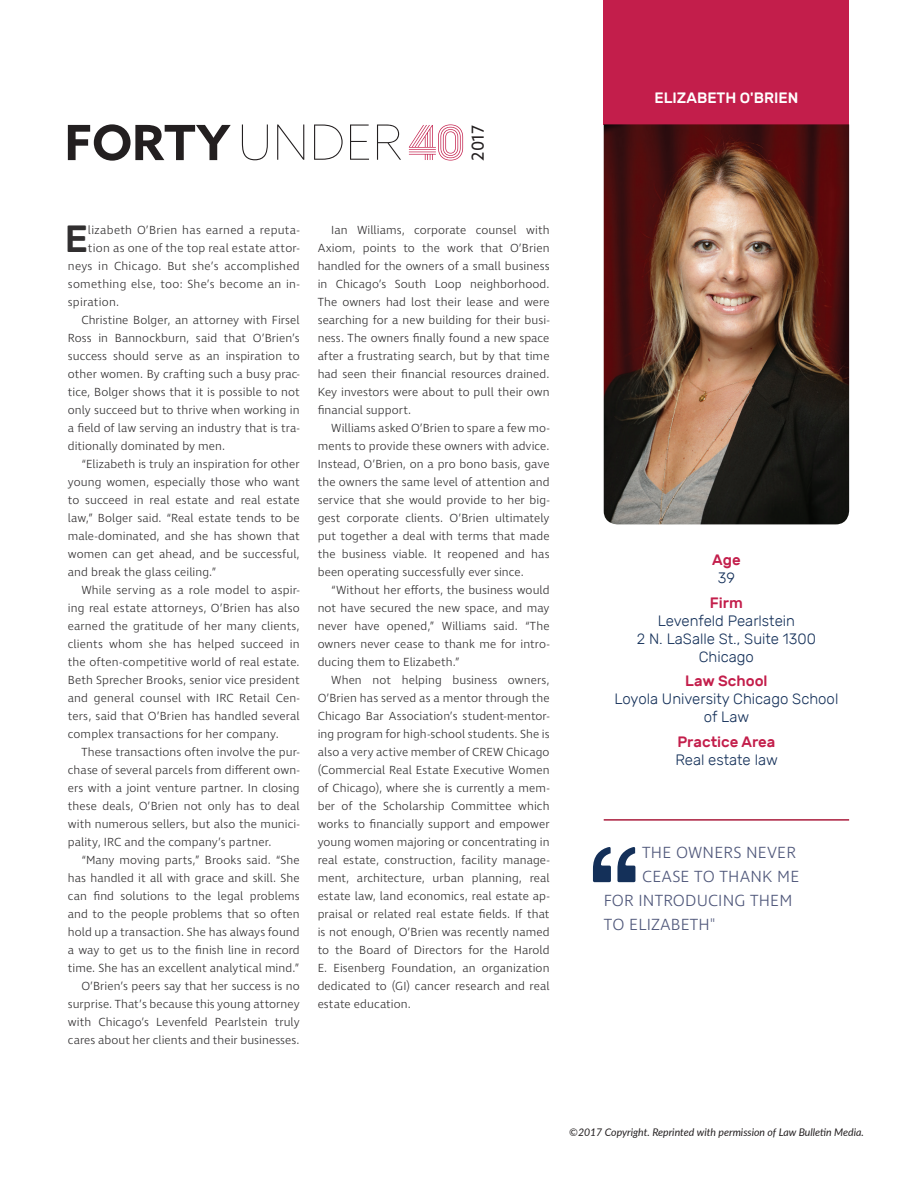
<style>
.page{position:relative;width:918px;height:1188px;background:#fff}
.page>*{position:absolute;margin:0;border:0;box-sizing:border-box;transform-origin:0 0}
.t1{font:500 37.65px "Rubik";color:#312f30}
.t2{font:16.65px "Azo Sans";color:#231f20}
.t3{font:300 16.5px "Ingra";letter-spacing:.01em;color:#50587b}
.t4{font:300 15px/18px "Rubik";color:#143059;text-align:center}
.t5{font:500 15px "Rubik";color:#c31e4b}
.t6{font:500 15px "Rubik";color:#fff}
.t7{font:300 12px/18px "Ingra";letter-spacing:.005em;color:#312f30;text-align:justify}
.t8{font:300 12px "Ingra";letter-spacing:.025em;color:#312f30}
.t9{font:italic 10.5px "Lato";color:#231f20}
</style>
<div class="page">
<svg style="left:68px;top:124px;width:163px;height:37px"></svg>
<svg style="left:242px;top:125px;width:26px;height:35px"></svg>
<svg style="left:277px;top:125px;width:27px;height:35px"></svg>
<svg style="left:314px;top:125px;width:29px;height:35px"></svg>
<svg style="left:350px;top:125px;width:19px;height:35px"></svg>
<svg style="left:377px;top:125px;width:24px;height:35px"></svg>
<svg style="left:409px;top:124px;width:54px;height:37px"></svg>
<hr style="left:604px;top:819px;width:245px;height:2px;background:#ab1d3e">
<svg style="left:593px;top:847px;width:42px;height:35px"></svg>
<div style="left:604px;top:0;width:245px;height:124px;background:#c31e4b"></div>
<img style="left:604px;top:124px;width:245px;height:400px">
<h2 class="t2" style="left:467px;top:161px;width:37px;rotate:-90deg">2017</h2>
<h1 class="t1" style="left:65px;top:218px;width:25px">E</h1>
<p class="t7" style="left:88px;top:222px;width:213px">lizabeth O’Brien has earned a reputa-</p>
<p class="t7" style="left:88px;top:240px;width:213px">tion as one of the top real estate attor-</p>
<p class="t8" style="left:68px;top:259px;width:233px">neys in Chicago. But she’s accomplished</p>
<p class="t8" style="left:68px;top:277px;width:233px">something else, too: She’s become an in-</p>
<p class="t7" style="left:68px;top:294px;width:53px">spiration.</p>
<p class="t7" style="left:81px;top:312px;width:220px">Christine Bolger, an attorney with Firsel</p>
<p class="t7" style="left:68px;top:330px;width:233px">Ross in Bannockburn, said that O’Brien’s</p>
<p class="t7" style="left:68px;top:348px;width:233px">success should serve as an inspiration to</p>
<p class="t7" style="left:68px;top:366px;width:233px">other women. By crafting such a busy prac-</p>
<p class="t7" style="left:68px;top:384px;width:233px">tice, Bolger shows that it is possible to not</p>
<p class="t7" style="left:68px;top:402px;width:233px">only succeed but to thrive when working in</p>
<p class="t7" style="left:68px;top:420px;width:233px">a field of law serving an industry that is tra-</p>
<p class="t7" style="left:68px;top:438px;width:159px">ditionally dominated by men.</p>
<p class="t7" style="left:81px;top:456px;width:220px">“Elizabeth is truly an inspiration for other</p>
<p class="t7" style="left:68px;top:474px;width:233px">young women, especially those who want</p>
<p class="t7" style="left:68px;top:492px;width:233px">to succeed in real estate and real estate</p>
<p class="t7" style="left:68px;top:510px;width:233px">law,” Bolger said. “Real estate tends to be</p>
<p class="t7" style="left:68px;top:528px;width:233px">male-dominated, and she has shown that</p>
<p class="t7" style="left:68px;top:546px;width:233px">women can get ahead, and be successful,</p>
<p class="t7" style="left:68px;top:564px;width:150px">and break the glass ceiling.”</p>
<p class="t7" style="left:81px;top:582px;width:220px">While serving as a role model to aspir-</p>
<p class="t7" style="left:68px;top:600px;width:233px">ing real estate attorneys, O’Brien has also</p>
<p class="t7" style="left:68px;top:618px;width:233px">earned the gratitude of her many clients,</p>
<p class="t7" style="left:68px;top:636px;width:233px">clients whom she has helped succeed in</p>
<p class="t7" style="left:68px;top:654px;width:233px">the often-competitive world of real estate.</p>
<p class="t7" style="left:68px;top:672px;width:233px">Beth Sprecher Brooks, senior vice president</p>
<p class="t7" style="left:68px;top:690px;width:233px">and general counsel with IRC Retail Cen-</p>
<p class="t7" style="left:68px;top:708px;width:233px">ters, said that O’Brien has handled several</p>
<p class="t7" style="left:68px;top:726px;width:212px">complex transactions for her company.</p>
<p class="t7" style="left:81px;top:744px;width:220px">These transactions often involve the pur-</p>
<p class="t7" style="left:68px;top:762px;width:233px">chase of several parcels from different own-</p>
<p class="t7" style="left:68px;top:780px;width:233px">ers with a joint venture partner. In closing</p>
<p class="t7" style="left:68px;top:798px;width:233px">these deals, O’Brien not only has to deal</p>
<p class="t7" style="left:68px;top:816px;width:233px">with numerous sellers, but also the munici-</p>
<p class="t7" style="left:68px;top:834px;width:205px">pality, IRC and the company’s partner.</p>
<p class="t7" style="left:81px;top:852px;width:220px">“Many moving parts,” Brooks said. “She</p>
<p class="t7" style="left:68px;top:870px;width:233px">has handled it all with grace and skill. She</p>
<p class="t7" style="left:68px;top:888px;width:233px">can find solutions to the legal problems</p>
<p class="t7" style="left:68px;top:906px;width:233px">and to the people problems that so often</p>
<p class="t7" style="left:68px;top:924px;width:233px">hold up a transaction. She has always found</p>
<p class="t7" style="left:68px;top:942px;width:233px">a way to get us to the finish line in record</p>
<p class="t7" style="left:68px;top:960px;width:233px">time. She has an excellent analytical mind.”</p>
<p class="t7" style="left:81px;top:978px;width:220px">O’Brien’s peers say that her success is no</p>
<p class="t7" style="left:68px;top:996px;width:233px">surprise. That’s because this young attorney</p>
<p class="t7" style="left:68px;top:1014px;width:233px">with Chicago’s Levenfeld Pearlstein truly</p>
<p class="t7" style="left:68px;top:1032px;width:233px">cares about her clients and their businesses.</p>
<p class="t7" style="left:318px;top:222px;width:233px;text-indent:14px">Ian Williams, corporate counsel with Axiom, points to the work that O’Brien handled for the owners of a small business in Chicago’s South Loop neighborhood.<br>The owners had lost their lease and were searching for a new building for their busi&shy;ness. The owners finally found a new space after a frustrating search, but by that time had seen their financial resources drained.<br>Key investors were about to pull their own financial support.</p>
<p class="t7" style="left:318px;top:420px;width:233px;text-indent:14px">Williams asked O’Brien to spare a few mo&shy;ments to provide these owners with advice.<br>Instead, O’Brien, on a pro bono basis, gave the owners the same level of attention and service that she would provide to her big&shy;gest corporate clients. O’Brien ultimately put together a deal with terms that made the business viable. It reopened and has been operating successfully ever since.</p>
<p class="t7" style="left:318px;top:582px;width:233px;text-indent:14px">“Without her efforts, the business would not have secured the new space, and may never have opened,” Williams said. “The owners never cease to thank me for intro&shy;ducing them to Elizabeth.”</p>
<p class="t7" style="left:318px;top:672px;width:233px;text-indent:14px">When not helping business owners, O’Brien has served as a mentor through the Chicago Bar Association’s student-mentor&shy;ing program for high-school students. She is also a very active member of CREW Chicago (Commercial Real Estate Executive Women of Chicago), where she is currently a mem&shy;ber of the Scholarship Committee which works to financially support and empower young women majoring or concentrating in real estate, construction, facility manage&shy;ment, architecture, urban planning, real estate law, land economics, real estate ap&shy;praisal or related real estate fields. If that is not enough, O’Brien was recently named to the Board of Directors for the Harold E. Eisenberg Foundation, an organization dedicated to (GI) cancer research and real estate education.</p>
<p class="t6" style="left:655px;top:89px;width:145px">ELIZABETH O'BRIEN</p>
<p class="t5" style="left:712px;top:551px;width:30px">Age</p>
<p class="t4" style="left:718px;top:569px;width:19px">39</p>
<p class="t5" style="left:710px;top:594px;width:35px">Firm</p>
<p class="t4" style="left:637px;top:612px;width:181px">Levenfeld Pearlstein<br>2 N. LaSalle St., Suite 1300<br>Chicago</p>
<p class="t5" style="left:685px;top:673px;width:84px">Law School</p>
<p class="t4" style="left:615px;top:690px;width:225px">Loyola University Chicago School of Law</p>
<p class="t5" style="left:677px;top:734px;width:100px">Practice Area</p>
<p class="t4" style="left:675px;top:751px;width:104px">Real estate law</p>
<h3 class="t3" style="left:642px;top:842px;width:155px">THE OWNERS NEVER</h3>
<h3 class="t3" style="left:642px;top:866px;width:159px">CEASE TO THANK ME</h3>
<h3 class="t3" style="left:604px;top:890px;width:190px">FOR INTRODUCING THEM</h3>
<h3 class="t3" style="left:604px;top:914px;width:113px">TO ELIZABETH"</h3>
<p class="t9" style="left:569px;top:1124px;width:296px">©2017 Copyright. Reprinted with permission of Law Bulletin Media.</p>
</div>
